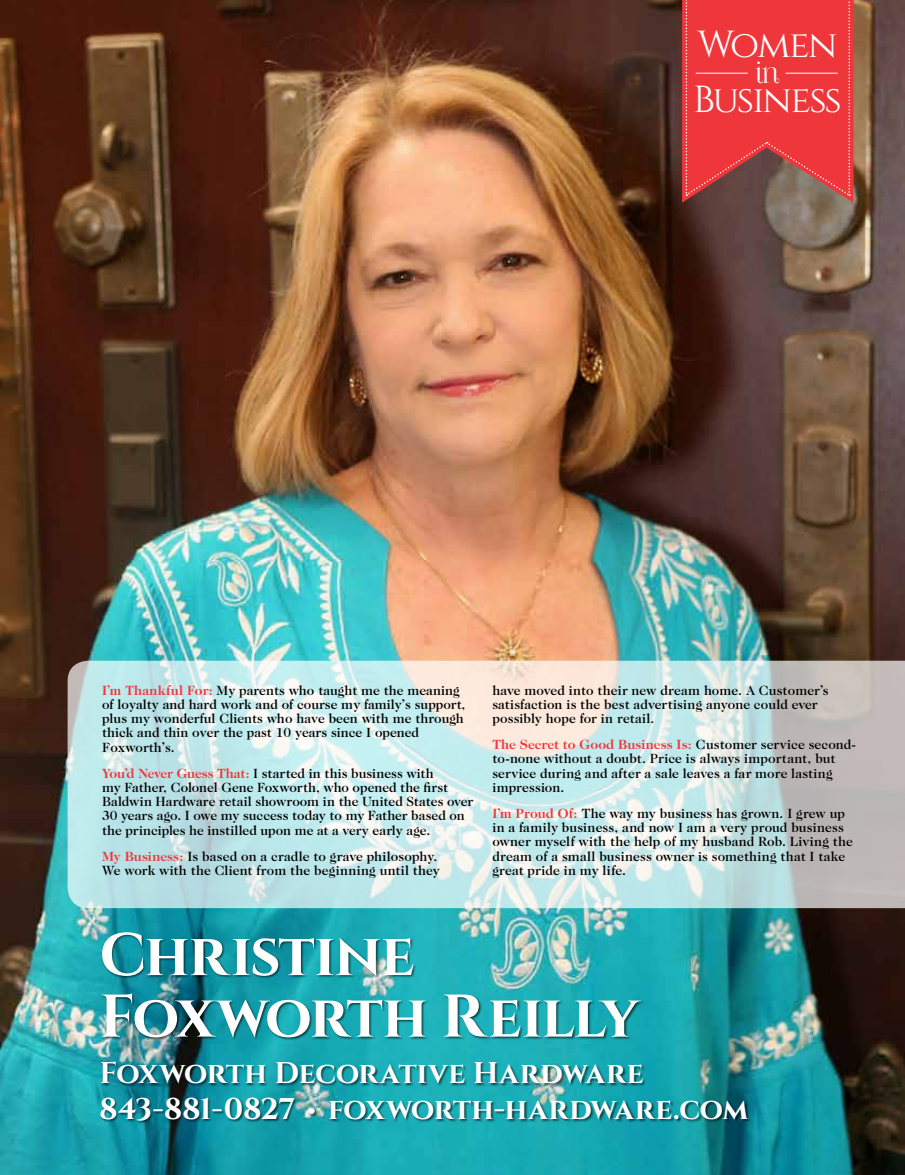
<style>
.page{position:relative;width:905px;height:1175px;background:#fff}
.page>*{position:absolute;margin:0;border:0;box-sizing:border-box;transform-origin:0 0}
.t1{font:700 60px/61.5px "Cinzel";letter-spacing:-.02em;color:#fff}
.t2{font:37.65px "Cinzel";letter-spacing:-.06em;color:#fff}
.t3{font:700 30px/36px "Cinzel";letter-spacing:-.005em;color:#fff}
.t4{font:26.7px "Foglihten No 07";color:#fff}
.t5{font:500 13.5px/14.2px "Caslon Two Twenty Four";color:#000}
.s1{font-weight:700;color:#ef373b}
.s2{color:#ef373b}
.s3{font-size:24px}
</style>
<div class="page">
<img style="left:0;top:0;width:904px;height:1174px">
<div style="left:100px;top:932px;width:652px;height:192px;background:#000;opacity:.6"></div>
<svg style="left:68px;top:660px;width:836px;height:248px"></svg>
<svg style="left:682px;top:0;width:171px;height:203px"></svg>
<hr style="left:695px;top:73px;width:52px;height:1px;background:#fff">
<hr style="left:785px;top:73px;width:52px;height:1px;background:#fff">
<h2 class="t2" style="left:697px;top:23px;width:141px">Women</h2>
<h3 class="t4" style="left:755px;top:58px;width:26px">in</h3>
<h2 class="t2" style="left:693px;top:77px;width:150px">Business</h2>
<p class="t5" style="left:102px;top:683px;width:365px"><span class="s1">I’m Thankful For:</span> My parents who taught me the meaning of loyalty and hard work and of course my family’s support, plus my wonderful Clients who have been with me through thick and thin over the past 10 years since I opened Foxworth’s.</p>
<p class="t5" style="left:102px;top:765px;width:372px"><span class="s1">You’d Never Guess That</span><span class="s2">:</span> I started in this business with<br>my Father, Colonel Gene Foxworth, who opened the first Baldwin Hardware retail showroom in the United States over 30 years ago. I owe my success today to my Father based on the principles he instilled upon me at a very early age.</p>
<p class="t5" style="left:102px;top:848px;width:339px"><span class="s1">My Business:</span> Is based on a cradle to grave philosophy.<br>We work with the Client from the beginning until they</p>
<p class="t5" style="left:492px;top:683px;width:337px">have moved into their new dream home. A Customer’s satisfaction is the best advertising anyone could ever possibly hope for in retail.</p>
<p class="t5" style="left:492px;top:737px;width:365px"><span class="s1">The Secret to Good Business Is:</span> Customer service second&shy;to-none without a doubt. Price is always important, but service during and after a sale leaves a far more lasting impression.</p>
<p class="t5" style="left:492px;top:806px;width:362px"><span class="s1">I’m Proud Of:</span> The way my business has grown. I grew up in a family business, and now I am a very proud business owner myself with the help of my husband Rob. Living the dream of a small business owner is something that I take great pride in my life.</p>
<h1 class="t1" style="left:99px;top:926px;width:541px">Christine<br>Foxworth Reilly</h1>
<h3 class="t3" style="left:99px;top:1056px;width:650px">Foxworth Decorative Hardware<br>843-881-0827 <span class="s3">•</span> foxworth-hardware.com</h3>
</div>
